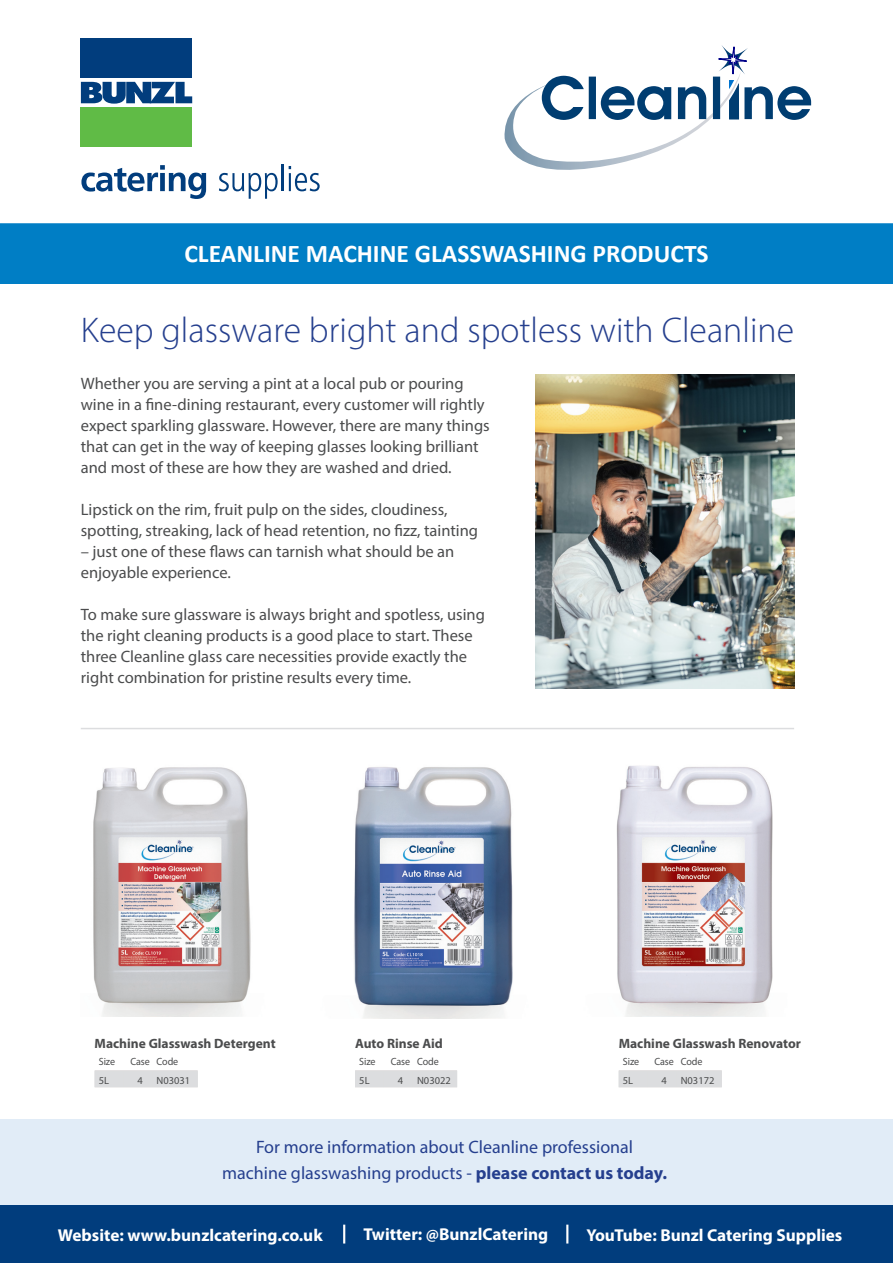
<style>
.page{position:relative;width:893px;height:1263px;background:#fff}
.page>*{position:absolute;margin:0;border:0;box-sizing:border-box;transform-origin:0 0}
.t1{font:35.85px "Myriad Variable Concept";color:#253f8e}
.t2{font:700 25.5px "Calibri";color:#fff}
.t3{font:18px "Myriad Pro";color:#253f8e}
.t4{font:700 17.25px "Myriad Pro";color:#fff}
.t5{font:16.5px/21px "Myriad Pro";color:#4b4c4d}
.t6{font:700 13.5px "Myriad Pro";color:#4b4c4d}
.Table_Header{font:10.5px "Myriad Pro";letter-spacing:-.01em;color:#4b4c4d;scale:.96 1}
.Table_highlight{font:10.5px "Myriad Pro";color:#4b4c4d}
.s1{font-weight:700}
</style>
<div class="page">
<div style="left:0;top:1120px;width:893px;height:86px;background:#e1ecf7"></div>
<svg style="left:81px;top:165px;width:125px;height:34px"></svg>
<svg style="left:219px;top:173px;width:59px;height:26px"></svg>
<hr style="left:282px;top:165px;width:2px;height:26px;background:#013d7d">
<svg style="left:289px;top:166px;width:31px;height:25px"></svg>
<svg style="left:81px;top:82px;width:111px;height:22px"></svg>
<div style="left:81px;top:38px;width:111px;height:40px;background:#013d7d"></div>
<div style="left:81px;top:108px;width:111px;height:39px;background:#60bb46"></div>
<div style="left:0;top:1205px;width:893px;height:58px;background:#013d7d"></div>
<svg style="left:343px;top:1224px;width:2px;height:19px"></svg>
<svg style="left:566px;top:1224px;width:2px;height:19px"></svg>
<div style="left:0;top:223px;width:893px;height:61px;background:#007ec5"></div>
<svg style="left:504px;top:45px;width:307px;height:125px"></svg>
<hr style="left:81px;top:728px;width:713px;height:1px;background:#dcdddf">
<img style="left:536px;top:374px;width:258px;height:315px">
<img style="left:93px;top:767px;width:158px;height:249px">
<img style="left:354px;top:767px;width:159px;height:251px">
<img style="left:616px;top:766px;width:157px;height:250px">
<svg style="left:355px;top:1070px;width:102px;height:1px"></svg>
<div style="left:355px;top:1071px;width:29px;height:16px;background:#dcdddf"></div>
<div style="left:384px;top:1071px;width:29px;height:16px;background:#dcdddf"></div>
<div style="left:413px;top:1071px;width:44px;height:16px;background:#dcdddf"></div>
<svg style="left:619px;top:1070px;width:103px;height:1px"></svg>
<div style="left:619px;top:1071px;width:29px;height:16px;background:#dcdddf"></div>
<div style="left:648px;top:1071px;width:28px;height:16px;background:#dcdddf"></div>
<div style="left:676px;top:1071px;width:46px;height:16px;background:#dcdddf"></div>
<svg style="left:95px;top:1070px;width:103px;height:1px"></svg>
<div style="left:95px;top:1071px;width:28px;height:16px;background:#dcdddf"></div>
<div style="left:123px;top:1071px;width:29px;height:16px;background:#dcdddf"></div>
<div style="left:152px;top:1071px;width:46px;height:16px;background:#dcdddf"></div>
<p class="t2" style="left:184px;top:236px;width:526px">CLEANLINE MACHINE GLASSWASHING PRODUCTS</p>
<p class="t1" style="left:81px;top:308px;width:715px">Keep glassware bright and spotless with Cleanline</p>
<p class="t5" style="left:81px;top:373px;width:411px">Whether you are serving a pint at a local pub or pouring wine in a fine-dining restaurant, every customer will rightly expect sparkling glassware. However, there are many things that can get in the way of keeping glasses looking brilliant and most of these are how they are washed and dried.</p>
<p class="t5" style="left:81px;top:499px;width:399px">Lipstick on the rim, fruit pulp on the sides, cloudiness, spotting, streaking, lack of head retention, no fizz, tainting</p>
<p class="t5" style="left:81px;top:541px;width:375px">– just one of these flaws can tarnish what should be an enjoyable experience.</p>
<p class="t5" style="left:81px;top:604px;width:406px">To make sure glassware is always bright and spotless, using the right cleaning products is a good place to start. These three Cleanline glass care necessities provide exactly the right combination for pristine results every time.</p>
<p class="t6" style="left:95px;top:1035px;width:183px">Machine Glasswash Detergent</p>
<p class="t6" style="left:355px;top:1035px;width:89px">Auto Rinse Aid</p>
<p class="t6" style="left:619px;top:1035px;width:184px">Machine Glasswash Renovator</p>
<p class="Table_Header" style="left:99px;top:1055px;width:18px">Size</p>
<p class="Table_Header" style="left:130px;top:1055px;width:22px">Case</p>
<p class="Table_Header" style="left:157px;top:1055px;width:24px">Code</p>
<p class="Table_highlight" style="left:99px;top:1074px;width:12px">5L</p>
<p class="Table_highlight" style="left:137px;top:1074px;width:7px">4</p>
<p class="Table_highlight" style="left:157px;top:1074px;width:35px">N03031</p>
<p class="Table_Header" style="left:359px;top:1055px;width:18px">Size</p>
<p class="Table_Header" style="left:391px;top:1055px;width:22px">Case</p>
<p class="Table_Header" style="left:417px;top:1055px;width:24px">Code</p>
<p class="Table_highlight" style="left:359px;top:1074px;width:12px">5L</p>
<p class="Table_highlight" style="left:398px;top:1074px;width:7px">4</p>
<p class="Table_highlight" style="left:417px;top:1074px;width:35px">N03022</p>
<p class="Table_Header" style="left:623px;top:1055px;width:18px">Size</p>
<p class="Table_Header" style="left:654px;top:1055px;width:22px">Case</p>
<p class="Table_Header" style="left:681px;top:1055px;width:24px">Code</p>
<p class="Table_highlight" style="left:623px;top:1074px;width:12px">5L</p>
<p class="Table_highlight" style="left:661px;top:1074px;width:7px">4</p>
<p class="Table_highlight" style="left:681px;top:1074px;width:35px">N03172</p>
<p class="t3" style="left:256px;top:1136px;width:379px">For more information about Cleanline professional</p>
<p class="t3" style="left:222px;top:1161px;width:446px">machine glasswashing products - <span class="s1">please contact us today.</span></p>
<p class="t4" style="left:58px;top:1223px;width:266px">Website: www.bunzlcatering.co.uk</p>
<p class="t4" style="left:363px;top:1223px;width:186px">Twitter: @BunzlCatering</p>
<p class="t4" style="left:586px;top:1223px;width:257px">YouTube: Bunzl Catering Supplies</p>
</div>
